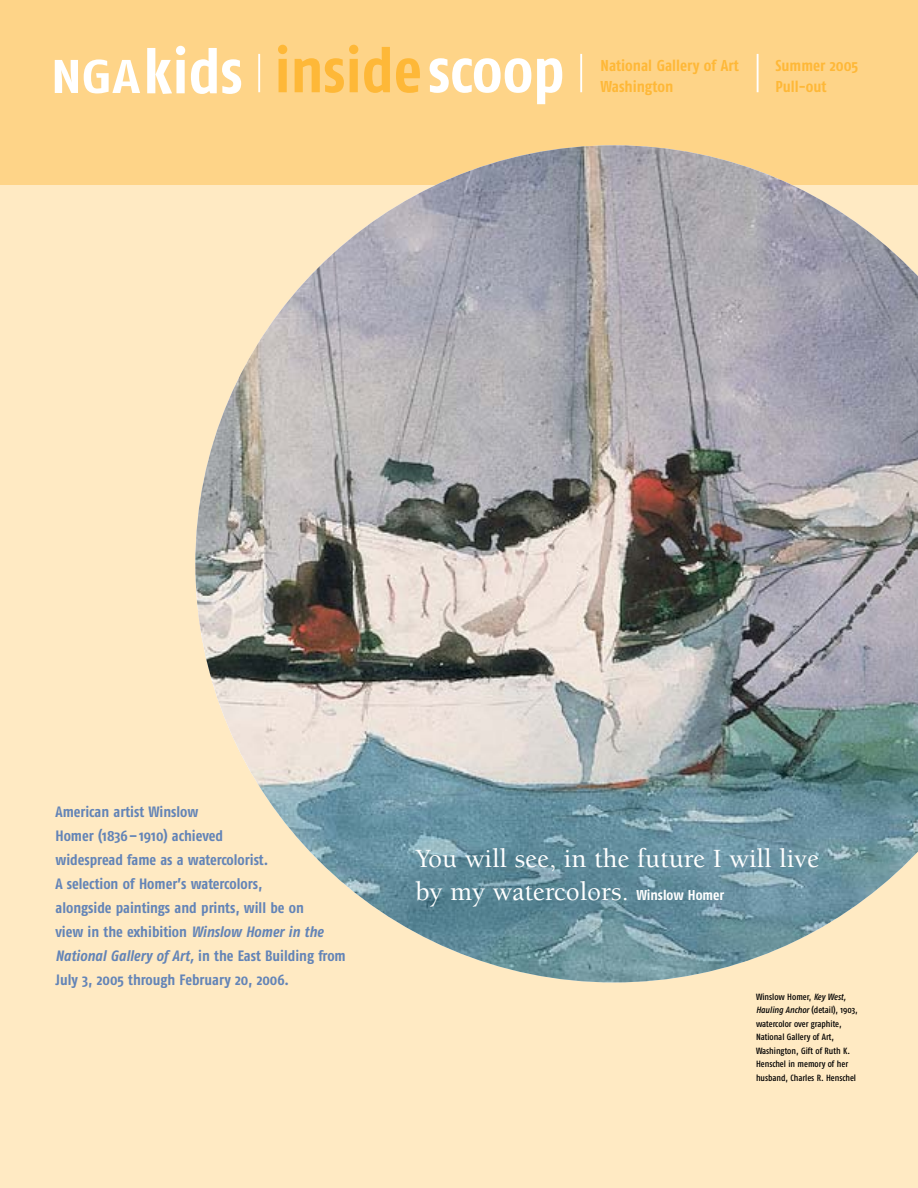
<style>
.page{position:relative;width:918px;height:1188px;background:#fff}
.page>*{position:absolute;margin:0;border:0;box-sizing:border-box;transform-origin:0 0}
.t1{font:700 63px "Fago Co";letter-spacing:-.005em;color:#feb838}
.t2{font:700 63px "Fago Co";color:#fff}
.t3{font:500 27px/33px "Berkeley";color:#fff}
.t4{font:700 15.75px/21px "Fago Co";color:#feb838}
.t5{font:700 15px/24px "Fago Co";color:#6384b7}
.t6{font:9px/13.5px "Fago Co Med";color:#000}
.s1{font-family:"Fago Co Bold Caps";font-weight:400;font-size:47.25px}
.s2{color:#fff}
.s3{font-style:italic}
.s4{font-family:"Fago Co";font-weight:700;font-size:14.25px}
</style>
<div class="page">
<div style="left:0;top:1px;width:918px;height:1187px;background:#ffeac3"></div>
<div style="left:0;top:0;width:918px;height:185px;background:#fed488"></div>
<hr style="left:258px;top:54px;width:2px;height:38px;background:#fff">
<hr style="left:757px;top:54px;width:2px;height:38px;background:#fff">
<hr style="left:580px;top:54px;width:2px;height:38px;background:#fff">
<img style="left:195px;top:145px;width:723px;height:837px">
<h1 class="t2" style="left:51px;top:49px;width:194px"><span class="s1">NGA</span>kids</h1>
<h1 class="t1" style="left:274px;top:48px;width:292px">inside<span class="s2">scoop</span></h1>
<p class="t4" style="left:601px;top:57px;width:140px">National Gallery of Art<br>Washington</p>
<p class="t4" style="left:776px;top:56px;width:84px">Summer 2005</p>
<p class="t4" style="left:776px;top:77px;width:53px">Pull-out</p>
<p class="t5" style="left:55px;top:802px;width:292px">American artist Winslow<br>Homer (1836–1910) achieved<br>widespread fame as a watercolorist.<br>A selection of Homer’s watercolors,<br>alongside paintings and prints, will be on<br>view in the exhibition <span class="s3">Winslow Homer in the National Gallery of Art,</span> in the East Building from July 3, 2005 through February 20, 2006.</p>
<h2 class="t3" style="left:416px;top:844px;width:405px">You will see, in the future I will live by my watercolors. <span class="s4">Winslow Homer</span></h2>
<p class="t6" style="left:756px;top:991px;width:103px">Winslow Homer, <span class="s3">Key West,<br>Hauling Anchor</span> (detail), 1903, watercolor over graphite,<br>National Gallery of Art,<br>Washington, Gift of Ruth K.<br>Henschel in memory of her husband, Charles R. Henschel</p>
</div>
